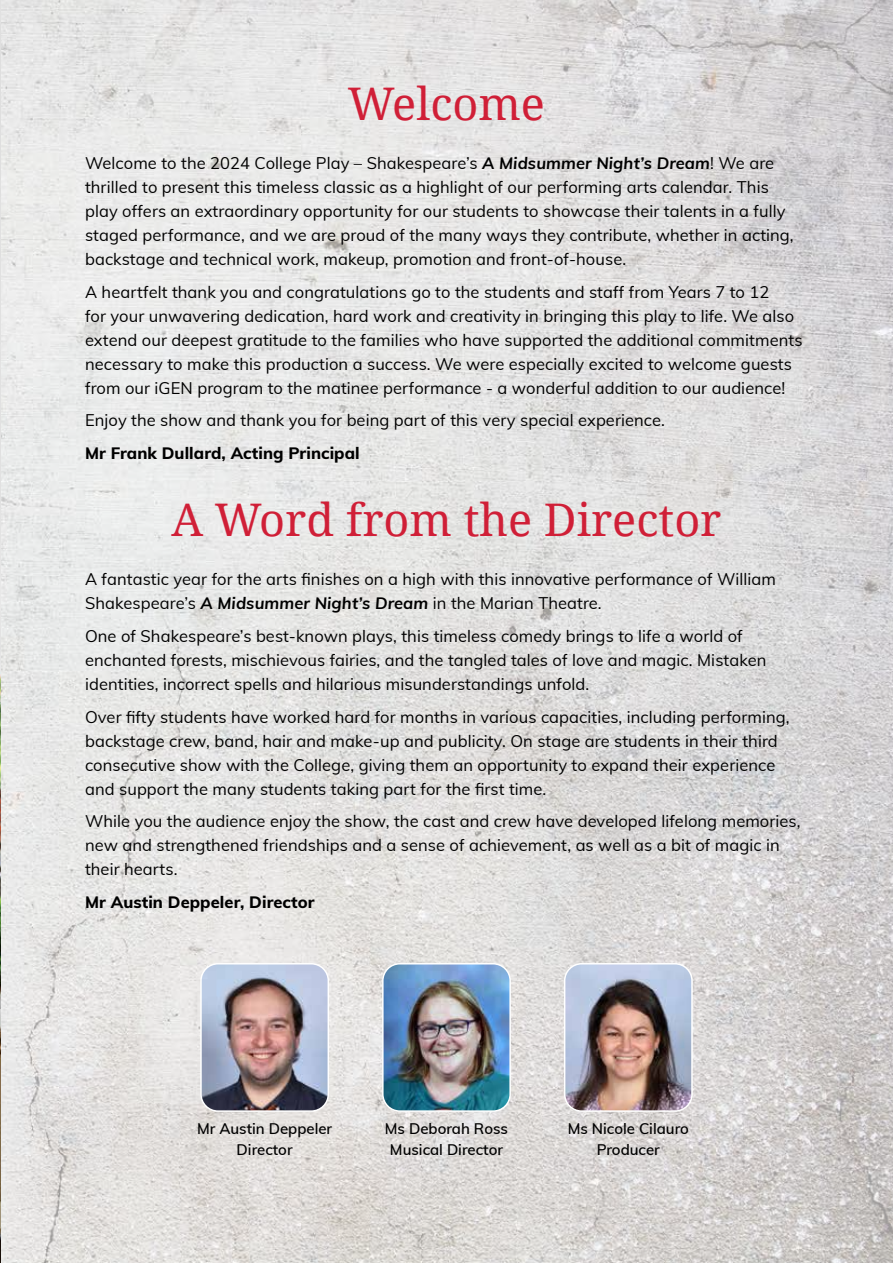
<style>
.page{position:relative;width:893px;height:1263px;background:#fff}
.page>*{position:absolute;margin:0;border:0;box-sizing:border-box;transform-origin:0 0}
.t1{font:45px "Droid Serif";color:#d01f37}
.t2{font:16.5px/24px "Muli";letter-spacing:.005em;color:#000}
.t3{font:800 16.5px "Muli";letter-spacing:.005em;color:#000}
.t4{font:600 15px/21px "Muli";color:#000;text-align:center}
.s1{font-weight:700;font-style:italic}
</style>
<div class="page">
<img style="left:0;top:0;width:893px;height:1263px">
<img style="left:201px;top:964px;width:127px;height:147px">
<div style="left:200px;top:963px;width:129px;height:149px;border:2px solid #fff;border-radius:17px"></div>
<img style="left:383px;top:964px;width:127px;height:147px">
<div style="left:382px;top:963px;width:129px;height:149px;border:2px solid #fff;border-radius:17px"></div>
<img style="left:565px;top:964px;width:127px;height:147px">
<div style="left:564px;top:963px;width:129px;height:149px;border:2px solid #fff;border-radius:17px"></div>
<h1 class="t1" style="left:348px;top:73px;width:199px">Welcome</h1>
<p class="t2" style="left:85px;top:150px;width:710px">Welcome to the 2024 College Play – Shakespeare’s <span class="s1">A Midsummer Night’s Dream</span>! We are thrilled to present this timeless classic as a highlight of our performing arts calendar. This play offers an extraordinary opportunity for our students to showcase their talents in a fully staged performance, and we are proud of the many ways they contribute, whether in acting, backstage and technical work, makeup, promotion and front-of-house.</p>
<p class="t2" style="left:85px;top:279px;width:719px">A heartfelt thank you and congratulations go to the students and staff from Years 7 to 12<br>for your unwavering dedication, hard work and creativity in bringing this play to life. We also extend our deepest gratitude to the families who have supported the additional commitments necessary to make this production a success. We were especially excited to welcome guests from our iGEN program to the matinee performance - a wonderful addition to our audience!</p>
<p class="t2" style="left:85px;top:408px;width:581px">Enjoy the show and thank you for being part of this very special experience.</p>
<p class="t3" style="left:85px;top:441px;width:276px">Mr Frank Dullard, Acting Principal</p>
<h1 class="t1" style="left:171px;top:489px;width:552px">A Word from the Director</h1>
<p class="t2" style="left:85px;top:567px;width:693px">A fantastic year for the arts finishes on a high with this innovative performance of William<br>Shakespeare’s <span class="s1">A Midsummer Night’s Dream</span> in the Marian Theatre.</p>
<p class="t2" style="left:85px;top:623px;width:683px">One of Shakespeare’s best-known plays, this timeless comedy brings to life a world of enchanted forests, mischievous fairies, and the tangled tales of love and magic. Mistaken identities, incorrect spells and hilarious misunderstandings unfold.</p>
<p class="t2" style="left:85px;top:704px;width:706px">Over fifty students have worked hard for months in various capacities, including performing, backstage crew, band, hair and make-up and publicity. On stage are students in their third consecutive show with the College, giving them an opportunity to expand their experience and support the many students taking part for the first time.</p>
<p class="t2" style="left:85px;top:808px;width:717px">While you the audience enjoy the show, the cast and crew have developed lifelong memories, new and strengthened friendships and a sense of achievement, as well as a bit of magic in their hearts.</p>
<p class="t3" style="left:85px;top:889px;width:231px">Mr Austin Deppeler, Director</p>
<p class="t4" style="left:197px;top:1117px;width:137px">Mr Austin Deppeler<br>Director</p>
<p class="t4" style="left:385px;top:1117px;width:125px">Ms Deborah Ross<br>Musical Director</p>
<p class="t4" style="left:568px;top:1117px;width:123px">Ms Nicole Cilauro<br>Producer</p>
</div>
